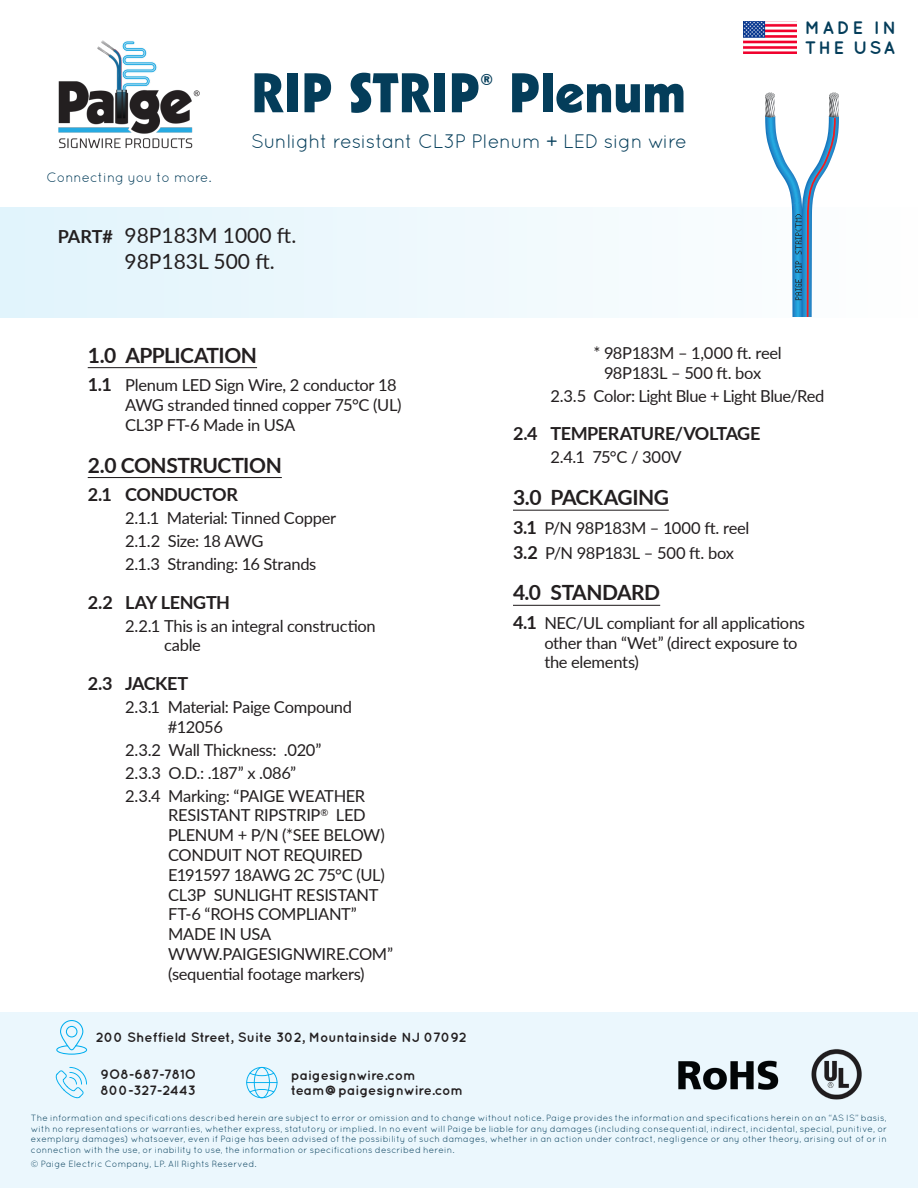
<style>
.page{position:relative;width:918px;height:1188px;background:#fff}
.page>*{position:absolute;margin:0;border:0;box-sizing:border-box;transform-origin:0 0}
.t1{font:54.6px "Geometric 231 BT Heavy C";color:#043d5a}
.t2{font:700 21px "Lato";letter-spacing:-.02em;color:#231f20}
.t3{font:21px/25.2px "Lato";color:#231f20}
.t4{font:19.5px "Quicksand";letter-spacing:-.02em;color:#043d5a}
.t5{font:700 18.15px/19.8px "Quicksand";letter-spacing:.115em;color:#043d5a}
.t6{font:700 18px "Lato";letter-spacing:-.025em;color:#231f20}
.t7{font:16.5px/19.8px "Lato";letter-spacing:-.02em;color:#231f20}
.t8{font:15.15px "Geometric 231 BT Heavy C";color:#043d5a}
.t9{font:700 13.5px "Quicksand";color:#231f20}
.t10{font:13.5px "Quicksand";color:#043d5a}
.t11{font:9px/10.5px "Quicksand";letter-spacing:.015em;color:#043d5a;text-align:justify}
.s1{font-weight:700;font-size:18px}
</style>
<div class="page">
<div style="left:0;top:207px;width:918px;height:110px;background:#ecf8fd"></div>
<div style="left:701px;top:75px;width:201px;height:241px;background:#fff"></div>
<svg style="left:765px;top:92px;width:74px;height:224px"></svg>
<div style="left:0;top:1012px;width:918px;height:176px;background:#ebf7fd"></div>
<svg style="left:55px;top:1067px;width:32px;height:31px"></svg>
<svg style="left:56px;top:1020px;width:31px;height:35px"></svg>
<img style="left:811px;top:1049px;width:51px;height:51px">
<img style="left:678px;top:1060px;width:101px;height:30px">
<img style="left:743px;top:21px;width:54px;height:33px">
<hr style="left:88px;top:367px;width:169px;height:1px;background:#231f20">
<hr style="left:88px;top:477px;width:194px;height:1px;background:#231f20">
<hr style="left:513px;top:510px;width:156px;height:1px;background:#231f20">
<hr style="left:513px;top:605px;width:147px;height:1px;background:#231f20">
<img style="left:58px;top:40px;width:142px;height:109px">
<svg style="left:246px;top:1067px;width:32px;height:31px"></svg>
<hr style="left:246px;top:1082px;width:32px;height:1px;background:#00aeef">
<p class="t10" style="left:47px;top:170px;width:166px">Connecting you to more.</p>
<p class="t1" style="left:251px;top:59px;width:231px">RIP STRIP</p>
<p class="t8" style="left:481px;top:70px;width:14px">®</p>
<p class="t1" style="left:509px;top:59px;width:179px">Plenum</p>
<p class="t4" style="left:251px;top:130px;width:437px">Sunlight resistant CL3P Plenum + LED sign wire</p>
<p class="t6" style="left:58px;top:223px;width:57px">PART#</p>
<p class="t3" style="left:125px;top:222px;width:173px">98P183M 1000 ft.<br>98P183L 500 ft.</p>
<p class="t5" style="left:805px;top:17px;width:93px">MADE IN<br>THE USA</p>
<p class="t2" style="left:88px;top:340px;width:171px">1.0 APPLICATION</p>
<p class="t7" style="left:125px;top:375px;width:278px;text-indent:-38px"><span class="s1">1.1</span> Plenum LED Sign Wire, 2 conductor 18<br>AWG stranded tinned copper 75°C (UL)<br>CL3P FT-6 Made in USA</p>
<p class="t2" style="left:88px;top:450px;width:196px">2.0 CONSTRUCTION</p>
<p class="t6" style="left:88px;top:481px;width:152px">2.1 CONDUCTOR</p>
<p class="t7" style="left:125px;top:507px;width:212px">2.1.1 Material: Tinned Copper</p>
<p class="t7" style="left:125px;top:531px;width:140px">2.1.2 Size: 18 AWG</p>
<p class="t7" style="left:125px;top:554px;width:193px">2.1.3 Stranding: 16 Strands</p>
<p class="t6" style="left:88px;top:589px;width:144px">2.2 LAY LENGTH</p>
<p class="t7" style="left:164px;top:615px;width:213px;text-indent:-39px">2.2.1 This is an integral construction cable</p>
<p class="t6" style="left:88px;top:670px;width:102px">2.3 JACKET</p>
<p class="t7" style="left:168px;top:696px;width:186px;text-indent:-42px">2.3.1 Material: Paige Compound #12056</p>
<p class="t7" style="left:125px;top:739px;width:198px">2.3.2 Wall Thickness: .020”</p>
<p class="t7" style="left:125px;top:762px;width:172px">2.3.3 O.D.: .187” x .086”</p>
<p class="t7" style="left:168px;top:785px;width:226px;text-indent:-43px">2.3.4 Marking: “PAIGE WEATHER<br>RESISTANT RIPSTRIP<sup>®</sup> LED<br>PLENUM + P/N (*SEE BELOW)<br>CONDUIT NOT REQUIRED<br>E191597 18AWG 2C 75°C (UL)<br>CL3P SUNLIGHT RESISTANT<br>FT-6 “ROHS COMPLIANT”<br>MADE IN USA<br>WWW.PAIGESIGNWIRE.COM” (sequential footage markers)</p>
<p class="t9" style="left:96px;top:1030px;width:372px">200 Sheffield Street, Suite 302, Mountainside NJ 07092</p>
<p class="t9" style="left:100px;top:1067px;width:97px">9O8-687-781O</p>
<p class="t9" style="left:100px;top:1082px;width:97px">800-327-2443</p>
<p class="t9" style="left:291px;top:1067px;width:127px">paigesignwire.com</p>
<p class="t9" style="left:291px;top:1082px;width:174px">team@paigesignwire.com</p>
<p class="t7" style="left:604px;top:343px;width:179px;text-indent:-11px">* 98P183M – 1,000 ft. reel<br>98P183L – 500 ft. box</p>
<p class="t7" style="left:551px;top:385px;width:276px">2.3.5 Color: Light Blue + Light Blue/Red</p>
<p class="t6" style="left:513px;top:421px;width:249px">2.4 TEMPERATURE/VOLTAGE</p>
<p class="t7" style="left:550px;top:447px;width:133px">2.4.1 75°C / 300V</p>
<p class="t2" style="left:513px;top:482px;width:158px">3.0 PACKAGING</p>
<p class="t7" style="left:513px;top:517px;width:238px"><span class="s1">3.1</span> P/N 98P183M – 1000 ft. reel</p>
<p class="t7" style="left:513px;top:542px;width:223px"><span class="s1">3.2</span> P/N 98P183L – 500 ft. box</p>
<p class="t2" style="left:513px;top:577px;width:149px">4.0 STANDARD</p>
<p class="t7" style="left:544px;top:612px;width:262px;text-indent:-31px"><span class="s1">4.1</span> NEC/UL compliant for all applications other than “Wet” (direct exposure to the elements)</p>
<p class="t11" style="left:31px;top:1113px;width:858px">The information and specifications described herein are subject to error or omission and to change without notice. Paige provides the information and specifications herein on an “AS IS” basis, with no representations or warranties, whether express, statutory or implied. In no event will Paige be liable for any damages (including consequential, indirect, incidental, special, punitive, or exemplary damages) whatsoever, even if Paige has been advised of the possibility of such damages, whether in an action under contract, negligence or any other theory, arising out of or in connection with the use, or inability to use, the information or specifications described herein.</p>
<p class="t11" style="left:31px;top:1158px;width:227px">© Paige Electric Company, LP. All Rights Reserved.</p>
</div>
